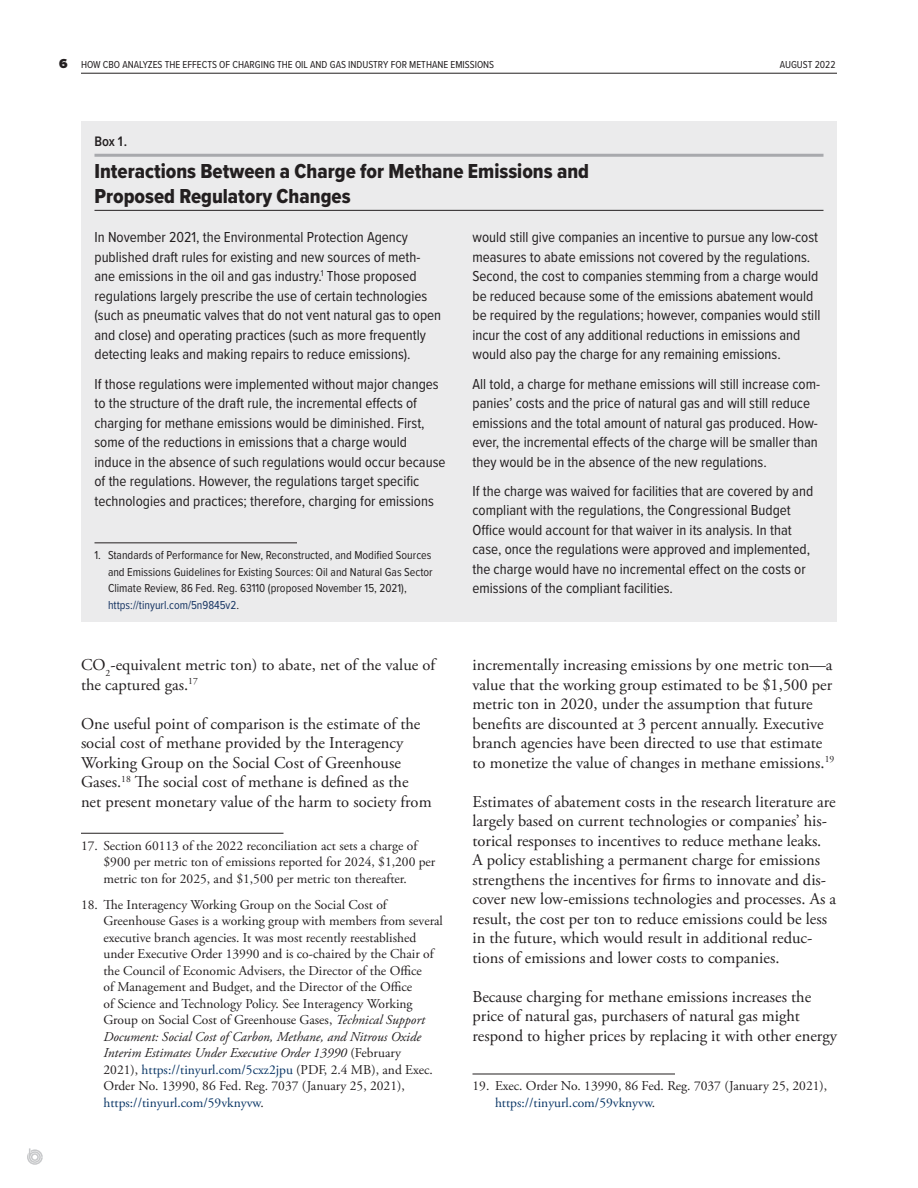
<style>
.page{position:relative;width:918px;height:1188px;background:#fff}
.page>*{position:absolute;margin:0;border:0;box-sizing:border-box;transform-origin:0 0}
.bx2_title{font:21px/25.2px "Proxima Nova Cond Extrabld";color:#231f20}
.bd5_bodytext{font:16.5px/19.5px "Adobe Garamond Pro";color:#231f20}
.bx5_bodytext{font:15px/19.5px "Proxima Nova Cond";color:#231f20}
.t1{font:600 14.25px "Proxima Nova Cond";color:#231f20}
.bd8_footnotes{font:13.5px/16.5px "Adobe Garamond Pro";color:#231f20}
.bx7_footnotes{font:12px/16.5px "Proxima Nova Cond";color:#231f20}
.t2{font:10.5px "Proxima Nova Cond";color:#231f20}
.s1{font-family:"Proxima Nova";font-weight:900;font-size:13.5px}
.s2{color:#183664}
.s3{font-style:italic}
.s4{color:#093565}
</style>
<div class="page">
<svg style="left:27px;top:1148px;width:16px;height:17px"></svg>
<hr style="left:81px;top:73px;width:756px;height:1px;background:#231f20">
<hr style="left:81px;top:833px;width:203px;height:1px;background:#231f20">
<hr style="left:472px;top:1074px;width:203px;height:1px;background:#231f20">
<div style="left:81px;top:122px;width:756px;height:500px;background:#ebebec"></div>
<hr style="left:94px;top:154px;width:730px;height:3px;background:#a8a9ad">
<hr style="left:94px;top:210px;width:730px;height:1px;background:#231f20">
<hr style="left:94px;top:542px;width:203px;height:1px;background:#231f20">
<p class="t2" style="left:59px;top:56px;width:437px"><span class="s1">6</span> HOW CBO ANALYZES THE EFFECTS OF CHARGING THE OIL AND GAS INDUSTRY FOR METHANE EMISSIONS</p>
<p class="t2" style="left:780px;top:56px;width:12px">August</p>
<p class="t2" style="left:815px;top:56px;width:22px">2022</p>
<p class="t1" style="left:94px;top:131px;width:34px">Box 1 .</p>
<p class="bx2_title" style="left:94px;top:158px;width:496px">Interactions Between a Charge for Methane Emissions and<br>Proposed Regulatory Changes</p>
<p class="bx5_bodytext" style="left:94px;top:227px;width:348px">In November 2021, the Environmental Protection Agency published draft rules for existing and new sources of meth&shy;ane emissions in the oil and gas industry.<sup>1</sup> Those proposed regulations largely prescribe the use of certain technologies (such as pneumatic valves that do not vent natural gas to open and close) and operating practices (such as more frequently detecting leaks and making repairs to reduce emissions).</p>
<p class="bx5_bodytext" style="left:94px;top:373px;width:353px">If those regulations were implemented without major changes to the structure of the draft rule, the incremental effects of charging for methane emissions would be diminished. First, some of the reductions in emissions that a charge would induce in the absence of such regulations would occur because of the regulations. However, the regulations target specific technologies and practices; therefore, charging for emissions</p>
<p class="bx5_bodytext" style="left:472px;top:227px;width:349px">would still give companies an incentive to pursue any low-cost measures to abate emissions not covered by the regulations.<br>Second, the cost to companies stemming from a charge would be reduced because some of the emissions abatement would be required by the regulations; however, companies would still incur the cost of any additional reductions in emissions and would also pay the charge for any remaining emissions.</p>
<p class="bx5_bodytext" style="left:472px;top:373px;width:349px">All told, a charge for methane emissions will still increase com&shy;panies’ costs and the price of natural gas and will still reduce emissions and the total amount of natural gas produced. How&shy;ever, the incremental effects of the charge will be smaller than they would be in the absence of the new regulations.</p>
<p class="bx5_bodytext" style="left:472px;top:481px;width:342px">If the charge was waived for facilities that are covered by and compliant with the regulations, the Congressional Budget Office would account for that waiver in its analysis. In that case, once the regulations were approved and implemented, the charge would have no incremental effect on the costs or emissions of the compliant facilities.</p>
<p class="bx7_footnotes" style="left:108px;top:547px;width:326px;text-indent:-14px">1. Standards of Performance for New, Reconstructed, and Modified Sources and Emissions Guidelines for Existing Sources: Oil and Natural Gas Sector Climate Review, 86 Fed. Reg. 63110 (proposed November 15, 2021), <span class="s2">https://tinyurl.com/5n9845v2</span>.</p>
<p class="bd5_bodytext" style="left:81px;top:656px;width:356px">CO<sub>2</sub>-equivalent metric ton) to abate, net of the value of the captured gas.<sup>17</sup></p>
<p class="bd5_bodytext" style="left:81px;top:714px;width:352px">One useful point of comparison is the estimate of the social cost of methane provided by the Interagency Working Group on the Social Cost of Greenhouse Gases.<sup>18</sup> The social cost of methane is defined as the net present monetary value of the harm to society from</p>
<p class="bd8_footnotes" style="left:104px;top:838px;width:333px;text-indent:-22px">17. Section 60113 of the 2022 reconciliation act sets a charge of $900 per metric ton of emissions reported for 2024, $1,200 per metric ton for 2025, and $1,500 per metric ton thereafter.</p>
<p class="bd8_footnotes" style="left:104px;top:897px;width:341px;text-indent:-22px">18. The Interagency Working Group on the Social Cost of Greenhouse Gases is a working group with members from several executive branch agencies. It was most recently reestablished under Executive Order 13990 and is co-chaired by the Chair of the Council of Economic Advisers, the Director of the Office<br>of Management and Budget, and the Director of the Office<br>of Science and Technology Policy. See Interagency Working Group on Social Cost of Greenhouse Gases, <span class="s3">Technical Support Document: Social Cost of Carbon, Methane, and Nitrous Oxide Interim Estimates Under Executive Order 13990</span> (February<br>2021), <span class="s4">https://tinyurl.com/5cxz2jpu</span> (PDF, 2.4 MB), and Exec.<br>Order No. 13990, 86 Fed. Reg. 7037 (January 25, 2021), <span class="s4">https://tinyurl.com/59vknyvw</span>.</p>
<p class="bd5_bodytext" style="left:472px;top:656px;width:363px">incrementally increasing emissions by one metric ton—a value that the working group estimated to be $1,500 per metric ton in 2020, under the assumption that future benefits are discounted at 3 percent annually. Executive branch agencies have been directed to use that estimate to monetize the value of changes in methane emissions.<sup>19</sup></p>
<p class="bd5_bodytext" style="left:472px;top:792px;width:365px">Estimates of abatement costs in the research literature are largely based on current technologies or companies’ his&shy;torical responses to incentives to reduce methane leaks.<br>A policy establishing a permanent charge for emissions strengthens the incentives for firms to innovate and dis&shy;cover new low-emissions technologies and processes. As a result, the cost per ton to reduce emissions could be less in the future, which would result in additional reduc&shy;tions of emissions and lower costs to companies.</p>
<p class="bd5_bodytext" style="left:472px;top:987px;width:366px">Because charging for methane emissions increases the price of natural gas, purchasers of natural gas might respond to higher prices by replacing it with other energy</p>
<p class="bd8_footnotes" style="left:495px;top:1078px;width:334px;text-indent:-22px">19. Exec. Order No. 13990, 86 Fed. Reg. 7037 (January 25, 2021), <span class="s4">https://tinyurl.com/59vknyvw</span>.</p>
</div>
